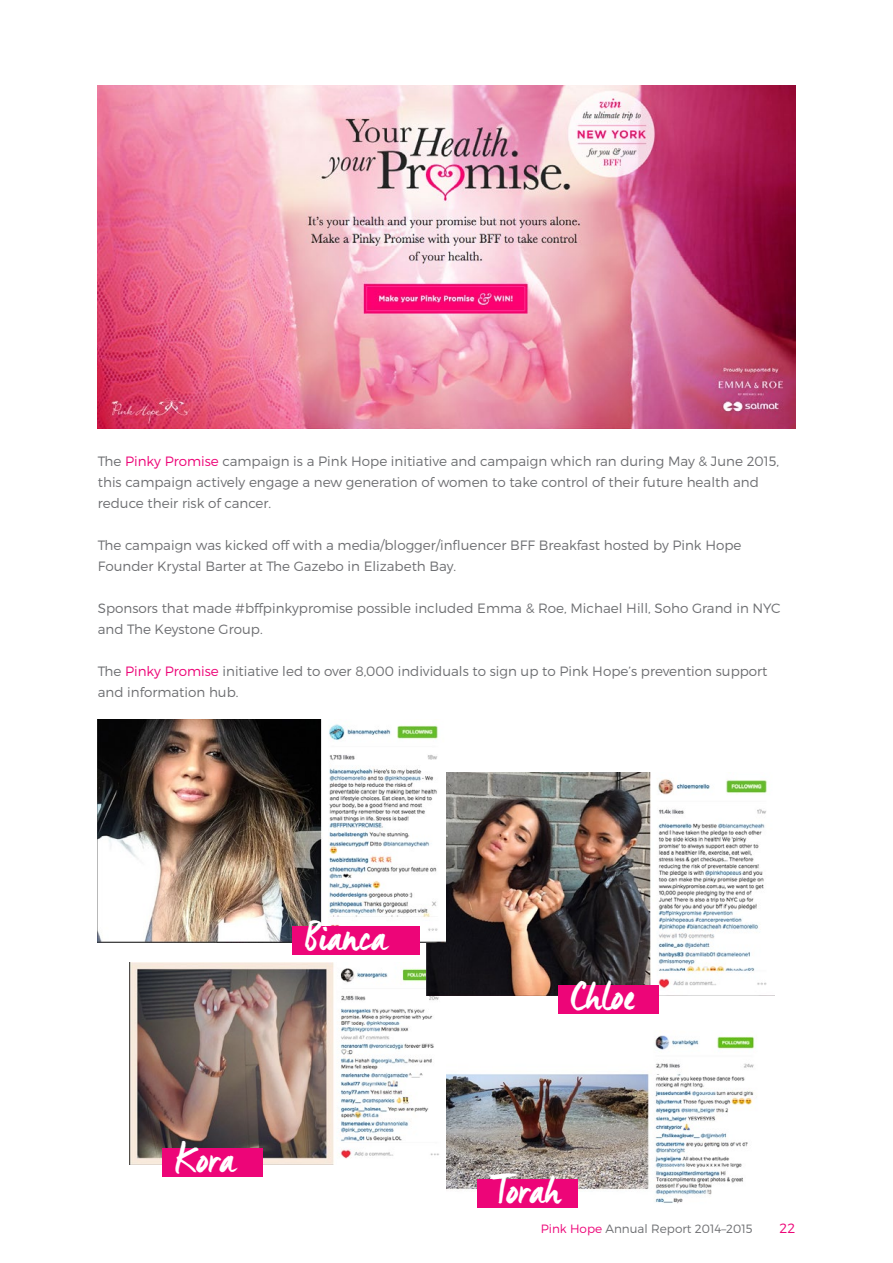
<style>
.page{position:relative;width:893px;height:1263px;background:#fff}
.page>*{position:absolute;margin:0;border:0;box-sizing:border-box;transform-origin:0 0}
.t1{font:40.5px "Manus";color:#fff}
._01__Pink_Body_01{font:300 13.5px/21px "Montserrat";color:#6d6e71}
.t2{font:300 13.5px "Montserrat";color:#ed0578}
.t3{font:300 12px "Montserrat";color:#6d6e71}
.s1{color:#ed0578}
</style>
<div class="page">
<img style="left:98px;top:85px;width:697px;height:343px">
<img style="left:129px;top:962px;width:317px;height:203px">
<img style="left:427px;top:772px;width:340px;height:223px">
<img style="left:98px;top:719px;width:348px;height:223px">
<img style="left:446px;top:1035px;width:309px;height:169px">
<div style="left:293px;top:926px;width:127px;height:29px;background:#ed0578"></div>
<div style="left:163px;top:1148px;width:100px;height:29px;background:#ed0578"></div>
<div style="left:477px;top:1179px;width:101px;height:29px;background:#ed0578"></div>
<div style="left:558px;top:985px;width:101px;height:29px;background:#ed0578"></div>
<p class="_01__Pink_Body_01" style="left:98px;top:451px;width:683px">The <span class="s1">Pinky Promise</span> campaign is a Pink Hope initiative and campaign which ran during May &amp; June 2015, this campaign actively engage a new generation of women to take control of their future health and reduce their risk of cancer.</p>
<p class="_01__Pink_Body_01" style="left:98px;top:535px;width:645px">The campaign was kicked off with a media/blogger/influencer BFF Breakfast hosted by Pink Hope<br>Founder Krystal Barter at The Gazebo in Elizabeth Bay.</p>
<p class="_01__Pink_Body_01" style="left:98px;top:598px;width:684px">Sponsors that made #bffpinkypromise possible included Emma &amp; Roe, Michael Hill, Soho Grand in NYC and The Keystone Group.</p>
<p class="_01__Pink_Body_01" style="left:98px;top:661px;width:671px">The <span class="s1">Pinky Promise</span> initiative led to over 8,000 individuals to sign up to Pink Hope’s prevention support and information hub.</p>
<p class="t1" style="left:305px;top:912px;width:83px">Bianca</p>
<p class="t1" style="left:175px;top:1134px;width:61px">Kora</p>
<p class="t1" style="left:571px;top:971px;width:66px">Chloe</p>
<p class="t1" style="left:490px;top:1165px;width:72px">Torah</p>
<p class="t3" style="left:541px;top:1221px;width:213px"><span class="s1">Pink Hope</span> Annual Report 2014–2015</p>
<p class="t2" style="left:779px;top:1220px;width:17px">22</p>
</div>
